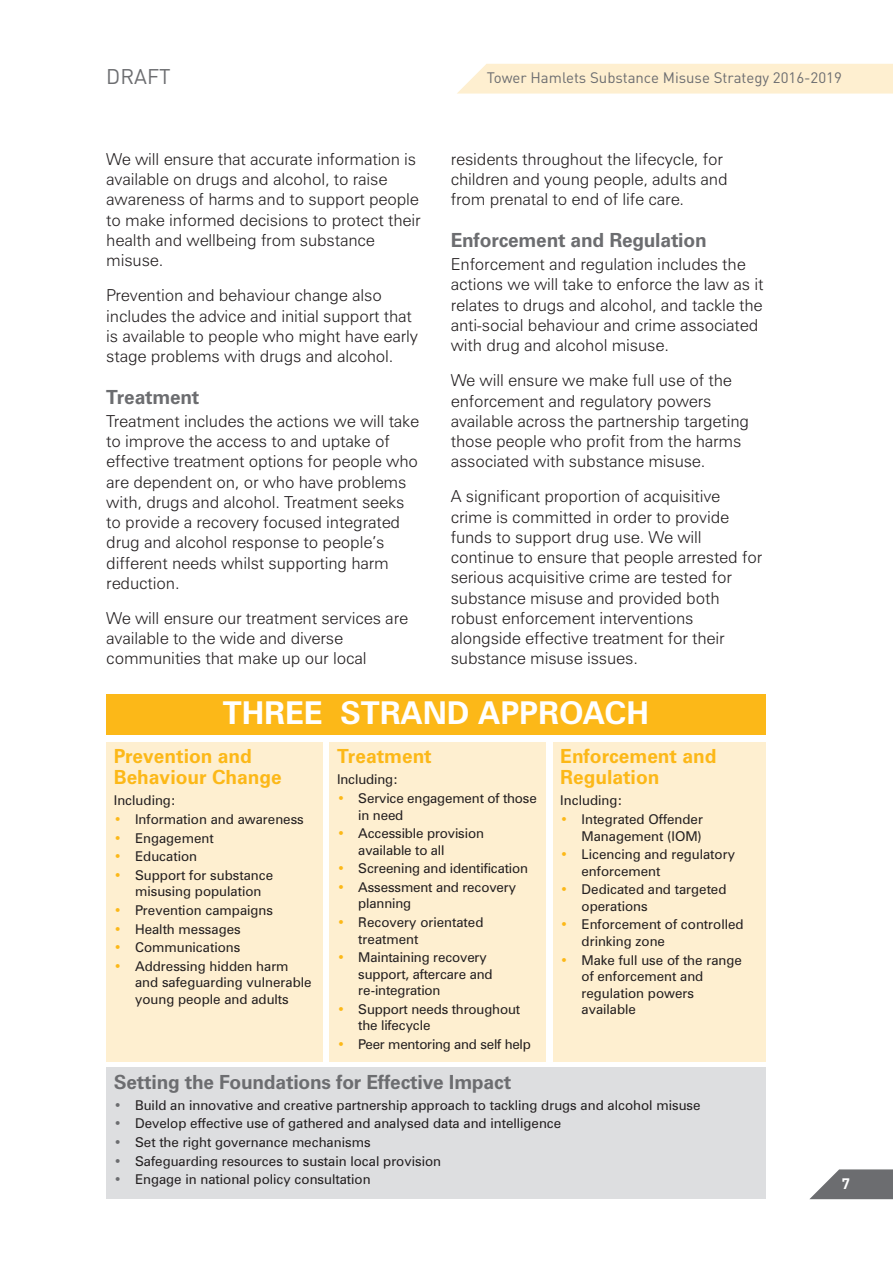
<style>
.page{position:relative;width:893px;height:1263px;background:#fff}
.page>*{position:absolute;margin:0;border:0;box-sizing:border-box;transform-origin:0 0}
.t1{font:700 31.5px "Zurich BT";color:#fff}
.t2{font:21px "DIN";color:#6c6d70}
.t3{font:700 19.5px "Zurich BT";letter-spacing:-.01em;color:#6c6d70}
.t4{font:700 19.5px/21px "Zurich BT";color:#fcb818}
.t5{font:300 16.5px/20.2px "Zurich BT";letter-spacing:-.01em;color:#231f20}
.t6{font:15px "DIN";color:#6c6d70}
.t7{font:700 15px "DIN";color:#fff}
.t8{font:13.5px/16.5px "Zurich BT";color:#231f20}
.s1{color:#fcb818}
.s2{color:#6c6d70}
</style>
<div class="page">
<div style="left:457px;top:64px;width:436px;height:30px;background:#feefd0"></div>
<svg style="left:809px;top:1169px;width:84px;height:30px"></svg>
<div style="left:106px;top:742px;width:217px;height:319px;background:#feefd0"></div>
<div style="left:330px;top:742px;width:216px;height:319px;background:#feefd0"></div>
<div style="left:553px;top:742px;width:212px;height:319px;background:#feefd0"></div>
<div style="left:106px;top:1067px;width:659px;height:132px;background:#dddee0"></div>
<div style="left:106px;top:694px;width:659px;height:41px;background:#fcb818"></div>
<p class="t2" style="left:106px;top:65px;width:66px">DRAFT</p>
<p class="t5" style="left:106px;top:150px;width:316px">We will ensure that accurate information is available on drugs and alcohol, to raise awareness of harms and to support people to make informed decisions to protect their health and wellbeing from substance misuse.</p>
<p class="t5" style="left:106px;top:287px;width:313px">Prevention and behaviour change also includes the advice and initial support that is available to people who might have early stage problems with drugs and alcohol.</p>
<p class="t3" style="left:106px;top:390px;width:95px">Treatment</p>
<p class="t5" style="left:106px;top:412px;width:314px">Treatment includes the actions we will take to improve the access to and uptake of effective treatment options for people who are dependent on, or who have problems with, drugs and alcohol. Treatment seeks to provide a recovery focused integrated drug and alcohol response to people’s different needs whilst supporting harm reduction.</p>
<p class="t5" style="left:106px;top:609px;width:303px">We will ensure our treatment services are available to the wide and diverse communities that make up our local</p>
<p class="t6" style="left:487px;top:69px;width:357px">Tower Hamlets Substance Misuse Strategy 2016-2019</p>
<p class="t5" style="left:451px;top:150px;width:278px">residents throughout the lifecycle, for children and young people, adults and from prenatal to end of life care.</p>
<p class="t3" style="left:451px;top:233px;width:257px">Enforcement and Regulation</p>
<p class="t5" style="left:451px;top:256px;width:314px">Enforcement and regulation includes the actions we will take to enforce the law as it relates to drugs and alcohol, and tackle the anti-social behaviour and crime associated with drug and alcohol misuse.</p>
<p class="t5" style="left:451px;top:372px;width:300px">We will ensure we make full use of the enforcement and regulatory powers available across the partnership targeting those people who profit from the harms associated with substance misuse.</p>
<p class="t5" style="left:451px;top:488px;width:313px">A significant proportion of acquisitive crime is committed in order to provide funds to support drug use. We will continue to ensure that people arrested for serious acquisitive crime are tested for substance misuse and provided both robust enforcement interventions alongside effective treatment for their substance misuse issues.</p>
<h1 class="t1" style="left:223px;top:701px;width:428px">THREE STRAND APPROACH</h1>
<p class="t4" style="left:114px;top:748px;width:170px">Prevention and<br>Behaviour Change</p>
<p class="t8" style="left:114px;top:793px;width:64px">Including:</p>
<p class="t8" style="left:114px;top:812px;width:192px"><span class="s1">•</span> Information and awareness</p>
<p class="t8" style="left:114px;top:831px;width:101px"><span class="s1">•</span> Engagement</p>
<p class="t8" style="left:114px;top:849px;width:85px"><span class="s1">•</span> Education</p>
<p class="t8" style="left:135px;top:868px;width:140px;text-indent:-21px"><span class="s1">•</span> Support for substance misusing population</p>
<p class="t8" style="left:114px;top:903px;width:161px"><span class="s1">•</span> Prevention campaigns</p>
<p class="t8" style="left:114px;top:922px;width:128px"><span class="s1">•</span> Health messages</p>
<p class="t8" style="left:114px;top:940px;width:128px"><span class="s1">•</span> Communications</p>
<p class="t8" style="left:135px;top:959px;width:178px;text-indent:-21px"><span class="s1">•</span> Addressing hidden harm and safeguarding vulnerable young people and adults</p>
<p class="t4" style="left:337px;top:748px;width:96px">Treatment</p>
<p class="t8" style="left:337px;top:772px;width:62px">Including:</p>
<p class="t8" style="left:358px;top:791px;width:180px;text-indent:-21px"><span class="s1">•</span> Service engagement of those in need</p>
<p class="t8" style="left:358px;top:826px;width:127px;text-indent:-21px"><span class="s1">•</span> Accessible provision available to all</p>
<p class="t8" style="left:337px;top:861px;width:193px"><span class="s1">•</span> Screening and identification</p>
<p class="t8" style="left:358px;top:880px;width:159px;text-indent:-21px"><span class="s1">•</span> Assessment and recovery planning</p>
<p class="t8" style="left:358px;top:915px;width:127px;text-indent:-21px"><span class="s1">•</span> Recovery orientated treatment</p>
<p class="t8" style="left:358px;top:950px;width:136px;text-indent:-21px"><span class="s1">•</span> Maintaining recovery support, aftercare and re-integration</p>
<p class="t8" style="left:358px;top:1002px;width:163px;text-indent:-21px"><span class="s1">•</span> Support needs throughout the lifecycle</p>
<p class="t8" style="left:337px;top:1037px;width:195px"><span class="s1">•</span> Peer mentoring and self help</p>
<p class="t4" style="left:560px;top:748px;width:158px">Enforcement and<br>Regulation</p>
<p class="t8" style="left:560px;top:793px;width:64px">Including:</p>
<p class="t8" style="left:560px;top:812px;width:144px;text-align:right"><span class="s1">•</span> Integrated Offender<br>Management (IOM)</p>
<p class="t8" style="left:582px;top:847px;width:155px;text-indent:-21px"><span class="s1">•</span> Licencing and regulatory enforcement</p>
<p class="t8" style="left:582px;top:882px;width:146px;text-indent:-21px"><span class="s1">•</span> Dedicated and targeted operations</p>
<p class="t8" style="left:582px;top:917px;width:164px;text-indent:-21px"><span class="s1">•</span> Enforcement of controlled drinking zone</p>
<p class="t8" style="left:582px;top:953px;width:162px;text-indent:-21px"><span class="s1">•</span> Make full use of the range of enforcement and regulation powers available</p>
<p class="t3" style="left:114px;top:1075px;width:399px">Setting the Foundations for Effective Impact</p>
<p class="t8" style="left:114px;top:1098px;width:588px"><span class="s2">•</span> Build an innovative and creative partnership approach to tackling drugs and alcohol misuse</p>
<p class="t8" style="left:114px;top:1117px;width:449px"><span class="s2">•</span> Develop effective use of gathered and analysed data and intelligence</p>
<p class="t8" style="left:114px;top:1135px;width:258px"><span class="s2">•</span> Set the right governance mechanisms</p>
<p class="t8" style="left:114px;top:1154px;width:329px"><span class="s2">•</span> Safeguarding resources to sustain local provision</p>
<p class="t8" style="left:114px;top:1172px;width:258px"><span class="s2">•</span> Engage in national policy consultation</p>
<p class="t7" style="left:842px;top:1175px;width:10px">7</p>
</div>
